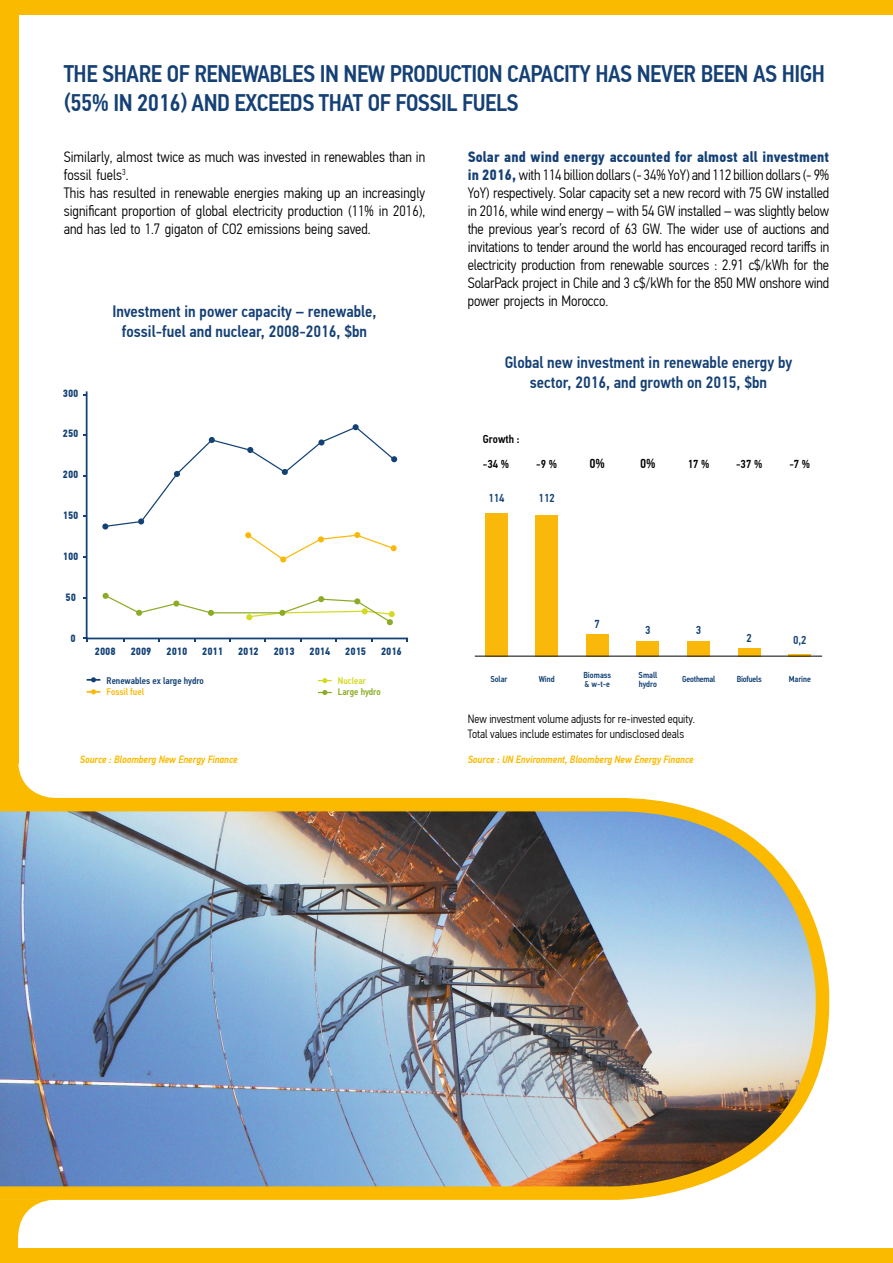
<style>
.page{position:relative;width:893px;height:1263px;background:#fff}
.page>*{position:absolute;margin:0;border:0;box-sizing:border-box;transform-origin:0 0}
.t1{font:500 24px/28.8px "PF Din Text Cond Pro";letter-spacing:-.02em;color:#144075}
.t2{font:500 16.5px/19.8px "PF Din Text Cond Pro";color:#144075;text-align:center}
.t3{font:300 15px/18px "PF Din Text Cond Pro";color:#000}
.t4{font:500 13.2px "PF Din Text Cond Pro";color:#000}
.t5{font:300 12px/14.4px "PF Din Text Cond Pro";color:#000}
.t6{font:500 11.55px "PF Din Text Cond Pro";color:#000}
.t7{font:500 11.55px "PF Din Text Cond Pro";color:#124175}
.t8{font:700 10.65px "PF Din Text Cond Pro";color:#124175}
.t9{font:italic 500 10.5px "PF Din Text Cond Pro";color:#fbba00}
.t10{font:500 9.6px "PF Din Text Cond Pro";color:#124175}
.t11{font:500 9.6px "PF Din Text Cond Pro";color:#fab90a}
.t12{font:500 9.6px "PF Din Text Cond Pro";color:#8cab26}
.t13{font:500 9.6px "PF Din Text Cond Pro";color:#d4d922}
.t14{font:500 8.7px/8.7px "PF Din Text Cond Pro";color:#124175}
.t15{font:500 8.7px "PF Din Text Cond Pro";letter-spacing:-.02em;color:#124175}
.s1{font-weight:700;color:#144075}
</style>
<div class="page">
<div style="left:0;top:0;width:18px;height:763px;background:#faba00"></div>
<div style="left:0;top:0;width:893px;height:14px;background:#faba00"></div>
<div style="left:0;top:1248px;width:893px;height:15px;background:#faba00"></div>
<img style="left:0;top:797px;width:830px;height:403px">
<svg style="left:0;top:707px;width:57px;height:93px"></svg>
<svg style="left:0;top:1198px;width:57px;height:50px"></svg>
<svg style="left:85px;top:391px;width:324px;height:249px"></svg>
<svg style="left:83px;top:637px;width:5px;height:4px"></svg>
<svg style="left:87px;top:677px;width:13px;height:5px"></svg>
<svg style="left:87px;top:689px;width:13px;height:5px"></svg>
<svg style="left:318px;top:678px;width:14px;height:5px"></svg>
<svg style="left:318px;top:690px;width:14px;height:5px"></svg>
<svg style="left:103px;top:593px;width:292px;height:32px"></svg>
<div style="left:485px;top:513px;width:22px;height:143px;background:#fab90a"></div>
<div style="left:586px;top:634px;width:23px;height:22px;background:#fab90a"></div>
<div style="left:637px;top:641px;width:22px;height:15px;background:#fab90a"></div>
<div style="left:687px;top:641px;width:23px;height:15px;background:#fab90a"></div>
<div style="left:738px;top:648px;width:22px;height:8px;background:#fab90a"></div>
<hr style="left:789px;top:654px;width:22px;height:2px;background:#fab90a">
<div style="left:535px;top:515px;width:23px;height:141px;background:#fab90a"></div>
<hr style="left:475px;top:656px;width:347px;height:1px;background:#1e1e1c">
<h1 class="t1" style="left:64px;top:59px;width:763px">THE SHARE OF RENEWABLES IN NEW PRODUCTION CAPACITY HAS NEVER BEEN AS HIGH (55% IN 2016) AND EXCEEDS THAT OF FOSSIL FUELS</h1>
<p class="t3" style="left:64px;top:148px;width:363px">Similarly, almost twice as much was invested in renewables than in fossil fuels<sup>3</sup>.<br>This has resulted in renewable energies making up an increasingly significant proportion of global electricity production (11% in 2016), and has led to 1.7 gigaton of CO2 emissions being saved.</p>
<p class="t3" style="left:468px;top:148px;width:363px;text-align:justify"><span class="s1">Solar and wind energy accounted for almost all investment in 2016,</span> with 114 billion dollars (- 34% YoY) and 112 billion dollars (- 9% YoY) respectively. Solar capacity set a new record with 75 GW installed in 2016, while wind energy – with 54 GW installed – was slightly below the previous year’s record of 63 GW. The wider use of auctions and invitations to tender around the world has encouraged record tariffs in electricity production from renewable sources : 2.91 c$/kWh for the SolarPack project in Chile and 3 c$/kWh for the 850 MW onshore wind power projects in Morocco.</p>
<p class="t2" style="left:112px;top:301px;width:266px">Investment in power capacity – renewable, fossil-fuel and nuclear, 2008-2016, $bn</p>
<p class="t8" style="left:63px;top:386px;width:17px">300</p>
<p class="t8" style="left:63px;top:427px;width:17px">250</p>
<p class="t8" style="left:63px;top:468px;width:17px">200</p>
<p class="t8" style="left:63px;top:509px;width:17px">150</p>
<p class="t8" style="left:63px;top:550px;width:17px">100</p>
<p class="t8" style="left:66px;top:591px;width:12px">50</p>
<p class="t8" style="left:71px;top:631px;width:7px">0</p>
<p class="t8" style="left:95px;top:645px;width:22px">2008</p>
<p class="t8" style="left:131px;top:645px;width:22px">2009</p>
<p class="t8" style="left:166px;top:645px;width:22px">2010</p>
<p class="t8" style="left:202px;top:645px;width:22px">2011</p>
<p class="t8" style="left:238px;top:645px;width:22px">2012</p>
<p class="t8" style="left:274px;top:645px;width:22px">2013</p>
<p class="t8" style="left:310px;top:645px;width:22px">2014</p>
<p class="t8" style="left:345px;top:645px;width:22px">2015</p>
<p class="t8" style="left:381px;top:645px;width:22px">2016</p>
<p class="t10" style="left:107px;top:674px;width:99px">Renewables ex large hydro</p>
<p class="t11" style="left:107px;top:686px;width:39px">Fossil fuel</p>
<p class="t13" style="left:338px;top:674px;width:30px">Nuclear</p>
<p class="t12" style="left:338px;top:686px;width:44px">Large hydro</p>
<p class="t9" style="left:80px;top:753px;width:160px">Source : Bloomberg New Energy Finance</p>
<p class="t2" style="left:505px;top:353px;width:289px">Global new investment in renewable energy by sector, 2016, and growth on 2015, $bn</p>
<p class="t6" style="left:483px;top:432px;width:38px">Growth :</p>
<p class="t6" style="left:483px;top:457px;width:28px">-34 %</p>
<p class="t7" style="left:488px;top:491px;width:18px">114</p>
<p class="t6" style="left:536px;top:457px;width:22px">-9 %</p>
<p class="t4" style="left:589px;top:456px;width:17px">0%</p>
<p class="t4" style="left:640px;top:456px;width:17px">0%</p>
<p class="t6" style="left:688px;top:457px;width:23px">17 %</p>
<p class="t6" style="left:736px;top:457px;width:28px">-37 %</p>
<p class="t6" style="left:789px;top:457px;width:22px">-7 %</p>
<p class="t7" style="left:539px;top:491px;width:18px">112</p>
<p class="t7" style="left:595px;top:617px;width:7px">7</p>
<p class="t7" style="left:645px;top:623px;width:7px">3</p>
<p class="t7" style="left:696px;top:623px;width:7px">3</p>
<p class="t7" style="left:746px;top:631px;width:7px">2</p>
<p class="t7" style="left:793px;top:633px;width:15px">0,2</p>
<p class="t14" style="left:490px;top:675px;width:19px">Solar</p>
<p class="t14" style="left:539px;top:675px;width:17px">Wind</p>
<p class="t14" style="left:583px;top:671px;width:29px">Biomass &amp; w-t-e</p>
<p class="t14" style="left:639px;top:671px;width:20px">Small hydro</p>
<p class="t15" style="left:682px;top:674px;width:35px">Geothemal</p>
<p class="t15" style="left:737px;top:674px;width:27px">Biofuels</p>
<p class="t14" style="left:789px;top:675px;width:24px">Marine</p>
<p class="t5" style="left:468px;top:712px;width:229px">New investment volume adjusts for re-invested equity.<br>Total values include estimates for undisclosed deals</p>
<p class="t9" style="left:468px;top:753px;width:228px">Source : UN Environment, Bloomberg New Energy Finance</p>
</div>
